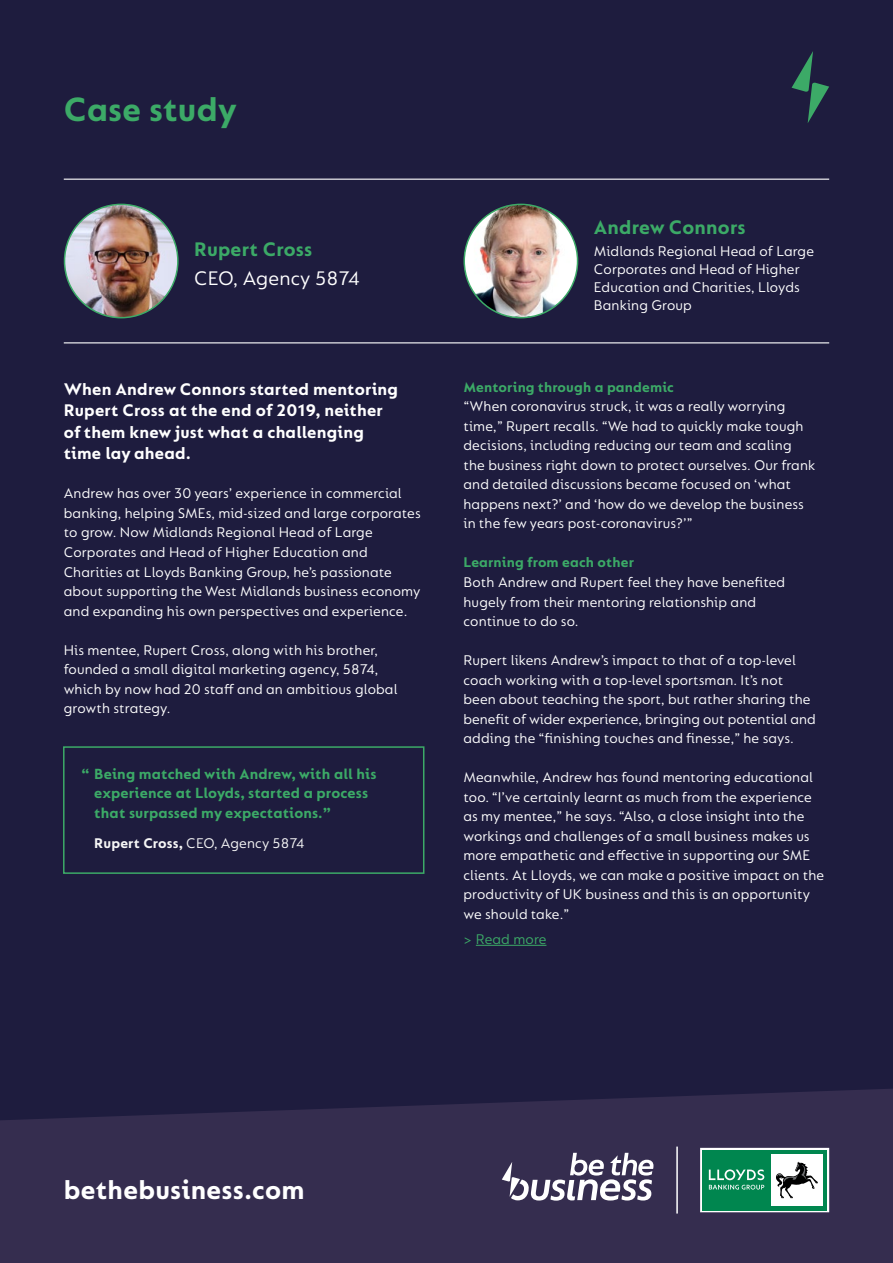
<style>
.page{position:relative;width:893px;height:1263px;background:#1e1c3e}
.page>*{position:absolute;margin:0;border:0;box-sizing:border-box;transform-origin:0 0}
.t1{font:700 36px "FS Lucas";letter-spacing:.005em;color:#3caa67}
.t2{font:700 28.5px "FS Lucas";letter-spacing:.01em;color:#fff}
.t3{font:700 21px "FS Lucas";letter-spacing:.01em;color:#3caa67}
.t4{font:21px "FS Lucas";letter-spacing:.01em;color:#fff}
.t5{font:700 18px/21.6px "FS Lucas";letter-spacing:.01em;color:#fff}
.t6{font:700 15.75px/19.4px "FS Lucas";letter-spacing:.01em;color:#3caa67}
.t7{font:15px/19.5px "FS Lucas";letter-spacing:.01em;color:#fff}
.t8{font:700 15px "FS Lucas";letter-spacing:.01em;color:#3caa67}
.t9{font:15px "FS Lucas";letter-spacing:.01em;color:#f6f6f6}
.t10{font:15px "FS Lucas";letter-spacing:.01em;color:#3caa67}
.s1{font-weight:700}
</style>
<div class="page">
<hr style="left:476px;top:945px;width:70px;height:1px;background:#3caa67">
<svg style="left:0;top:1089px;width:893px;height:174px;background:#322b4d"></svg>
<svg style="left:502px;top:1153px;width:151px;height:48px;background:#757087"></svg>
<hr style="left:676px;top:1146px;width:2px;height:67px;background:#fff">
<div style="left:700px;top:1148px;width:129px;height:64px;background:linear-gradient(to right,#00864f,#00864f)"></div>
<div style="left:702px;top:1150px;width:125px;height:60px;background:#00864f"></div>
<svg style="left:709px;top:1169px;width:55px;height:20px"></svg>
<div style="left:771px;top:1154px;width:52px;height:52px;background:#fff"></div>
<svg style="left:776px;top:1162px;width:42px;height:36px"></svg>
<svg style="left:791px;top:51px;width:38px;height:72px"></svg>
<hr style="left:64px;top:342px;width:765px;height:1px;background:#fff">
<img style="left:464px;top:204px;width:114px;height:114px;border-radius:57px">
<div style="left:463px;top:204px;width:115px;height:114px;border:2px solid #3caa67;border-radius:50%"></div>
<img style="left:65px;top:204px;width:113px;height:114px;border-radius:57px">
<div style="left:64px;top:204px;width:115px;height:114px;border:2px solid #3caa67;border-radius:50%"></div>
<hr style="left:64px;top:179px;width:765px;height:1px;background:#fff">
<div style="left:63px;top:746px;width:361px;height:128px;border:2px solid #3caa67"></div>
<h1 class="t1" style="left:64px;top:88px;width:174px">Case study</h1>
<h3 class="t3" style="left:194px;top:237px;width:119px">Rupert Cross</h3>
<h3 class="t4" style="left:194px;top:266px;width:167px">CEO, Agency 5874</h3>
<p class="t5" style="left:64px;top:378px;width:336px">When Andrew Connors started mentoring<br>Rupert Cross at the end of 2019, neither of them knew just what a challenging time lay ahead.</p>
<p class="t7" style="left:64px;top:484px;width:358px">Andrew has over 30 years’ experience in commercial banking, helping SMEs, mid-sized and large corporates to grow. Now Midlands Regional Head of Large Corporates and Head of Higher Education and Charities at Lloyds Banking Group, he’s passionate about supporting the West Midlands business economy and expanding his own perspectives and experience.</p>
<p class="t7" style="left:64px;top:640px;width:335px">His mentee, Rupert Cross, along with his brother, founded a small digital marketing agency, 5874, which by now had 20 staff and an ambitious global growth strategy.</p>
<p class="t6" style="left:94px;top:764px;width:284px;text-indent:-13px">“ Being matched with Andrew, with all his experience at Lloyds, started a process that surpassed my expectations.”</p>
<p class="t9" style="left:94px;top:835px;width:212px"><span class="s1">Rupert Cross,</span> CEO, Agency 5874</p>
<h3 class="t3" style="left:594px;top:215px;width:153px">Andrew Connors</h3>
<p class="t7" style="left:594px;top:242px;width:222px;line-height:18px">Midlands Regional Head of Large<br>Corporates and Head of Higher<br>Education and Charities, Lloyds<br>Banking Group</p>
<p class="t8" style="left:463px;top:378px;width:212px">Mentoring through a pandemic</p>
<p class="t7" style="left:463px;top:397px;width:353px">“When coronavirus struck, it was a really worrying time,” Rupert recalls. “We had to quickly make tough decisions, including reducing our team and scaling the business right down to protect ourselves. Our frank and detailed discussions became focused on ‘what happens next?’ and ‘how do we develop the business in the few years post-coronavirus?’”</p>
<p class="t8" style="left:463px;top:554px;width:172px">Learning from each other</p>
<p class="t7" style="left:463px;top:572px;width:323px">Both Andrew and Rupert feel they have benefited hugely from their mentoring relationship and continue to do so.</p>
<p class="t7" style="left:463px;top:650px;width:354px">Rupert likens Andrew’s impact to that of a top-level coach working with a top-level sportsman. It’s not been about teaching the sport, but rather sharing the benefit of wider experience, bringing out potential and adding the “finishing touches and finesse,” he says.</p>
<p class="t7" style="left:463px;top:767px;width:362px">Meanwhile, Andrew has found mentoring educational too. “I’ve certainly learnt as much from the experience as my mentee,” he says. “Also, a close insight into the workings and challenges of a small business makes us more empathetic and effective in supporting our SME clients. At Lloyds, we can make a positive impact on the productivity of UK business and this is an opportunity we should take.”</p>
<p class="t10" style="left:463px;top:930px;width:84px">&gt; Read more</p>
<h2 class="t2" style="left:64px;top:1173px;width:242px">bethebusiness.com</h2>
</div>
